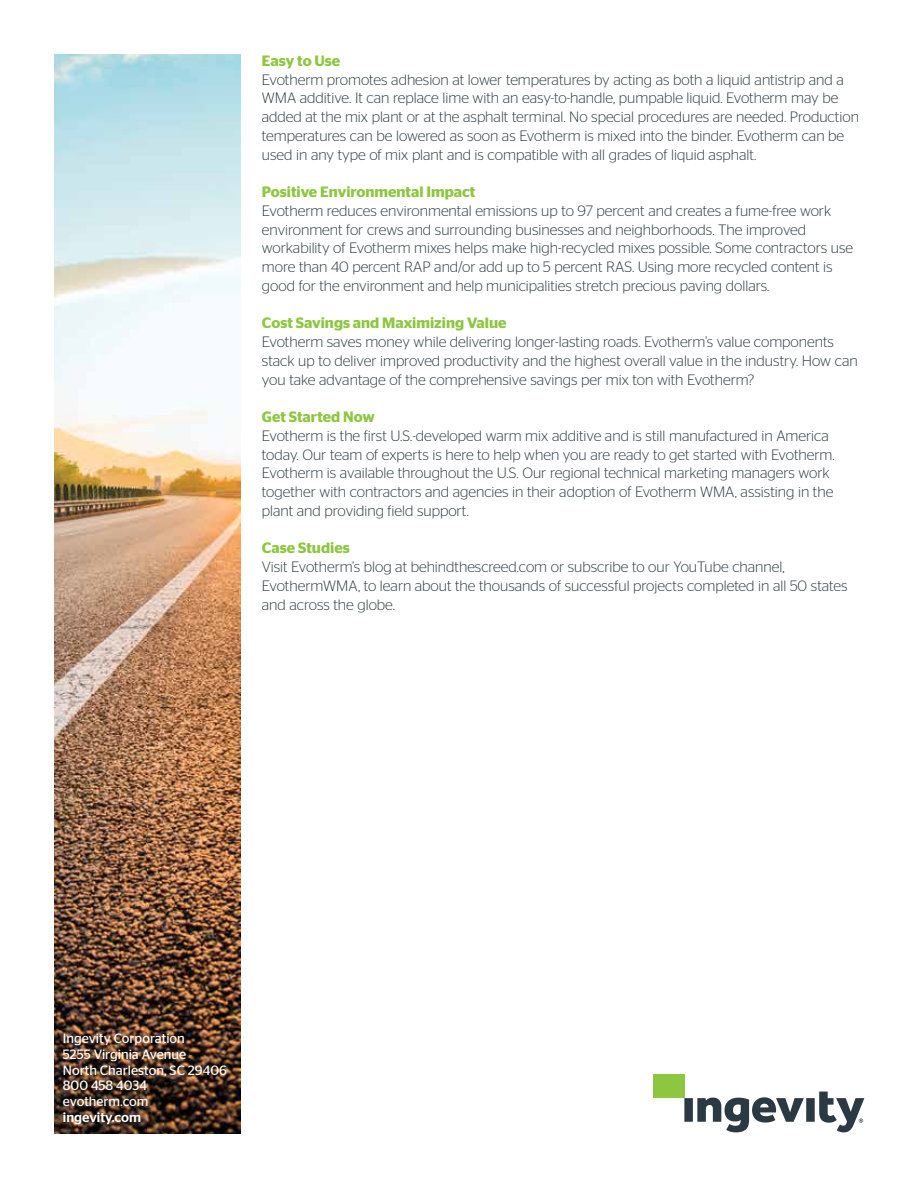
<style>
.page{position:relative;width:918px;height:1188px;background:#fff}
.page>*{position:absolute;margin:0;border:0;box-sizing:border-box;transform-origin:0 0}
.t1{font:300 15px/18.8px "Stag Sans";color:#2b3a42}
.t2{font:600 15px "Stag Sans";color:#8dc63f}
.t3{font:13.5px/15.8px "Stag Sans";color:#fff}
.t4{font:500 13.5px "Stag Sans";color:#fff}
</style>
<div class="page">
<img style="left:54px;top:54px;width:186px;height:1080px">
<div style="left:653px;top:1075px;width:31px;height:23px;background:#8dc63f"></div>
<svg style="left:684px;top:1092px;width:180px;height:40px"></svg>
<p class="t2" style="left:262px;top:52px;width:80px">Easy to Use</p>
<p class="t1" style="left:262px;top:70px;width:599px">Evotherm promotes adhesion at lower temperatures by acting as both a liquid antistrip and a WMA additive. It can replace lime with an easy-to-handle, pumpable liquid. Evotherm may be added at the mix plant or at the asphalt terminal. No special procedures are needed. Production temperatures can be lowered as soon as Evotherm is mixed into the binder. Evotherm can be used in any type of mix plant and is compatible with all grades of liquid asphalt.</p>
<p class="t2" style="left:262px;top:183px;width:215px">Positive Environmental Impact</p>
<p class="t1" style="left:262px;top:201px;width:593px">Evotherm reduces environmental emissions up to 97 percent and creates a fume-free work environment for crews and surrounding businesses and neighborhoods. The improved workability of Evotherm mixes helps make high-recycled mixes possible. Some contractors use more than 40 percent RAP and/or add up to 5 percent RAS. Using more recycled content is good for the environment and help municipalities stretch precious paving dollars.</p>
<p class="t2" style="left:262px;top:315px;width:246px">Cost Savings and Maximizing Value</p>
<p class="t1" style="left:262px;top:332px;width:597px">Evotherm saves money while delivering longer-lasting roads. Evotherm’s value components stack up to deliver improved productivity and the highest overall value in the industry. How can you take advantage of the comprehensive savings per mix ton with Evotherm?</p>
<p class="t2" style="left:262px;top:408px;width:114px">Get Started Now</p>
<p class="t1" style="left:262px;top:426px;width:574px">Evotherm is the first U.S.-developed warm mix additive and is still manufactured in America today. Our team of experts is here to help when you are ready to get started with Evotherm.<br>Evotherm is available throughout the U.S. Our regional technical marketing managers work together with contractors and agencies in their adoption of Evotherm WMA, assisting in the plant and providing field support.</p>
<p class="t2" style="left:262px;top:540px;width:89px">Case Studies</p>
<p class="t1" style="left:262px;top:557px;width:587px">Visit Evotherm’s blog at behindthescreed.com or subscribe to our YouTube channel,<br>EvothermWMA, to learn about the thousands of successful projects completed in all 50 states and across the globe.</p>
<p class="t3" style="left:63px;top:1030px;width:166px">Ingevity Corporation<br>5255 Virginia Avenue<br>North Charleston, SC 29406<br>800 458 4034 evotherm.com</p>
<p class="t4" style="left:63px;top:1109px;width:80px">ingevity.com</p>
</div>
